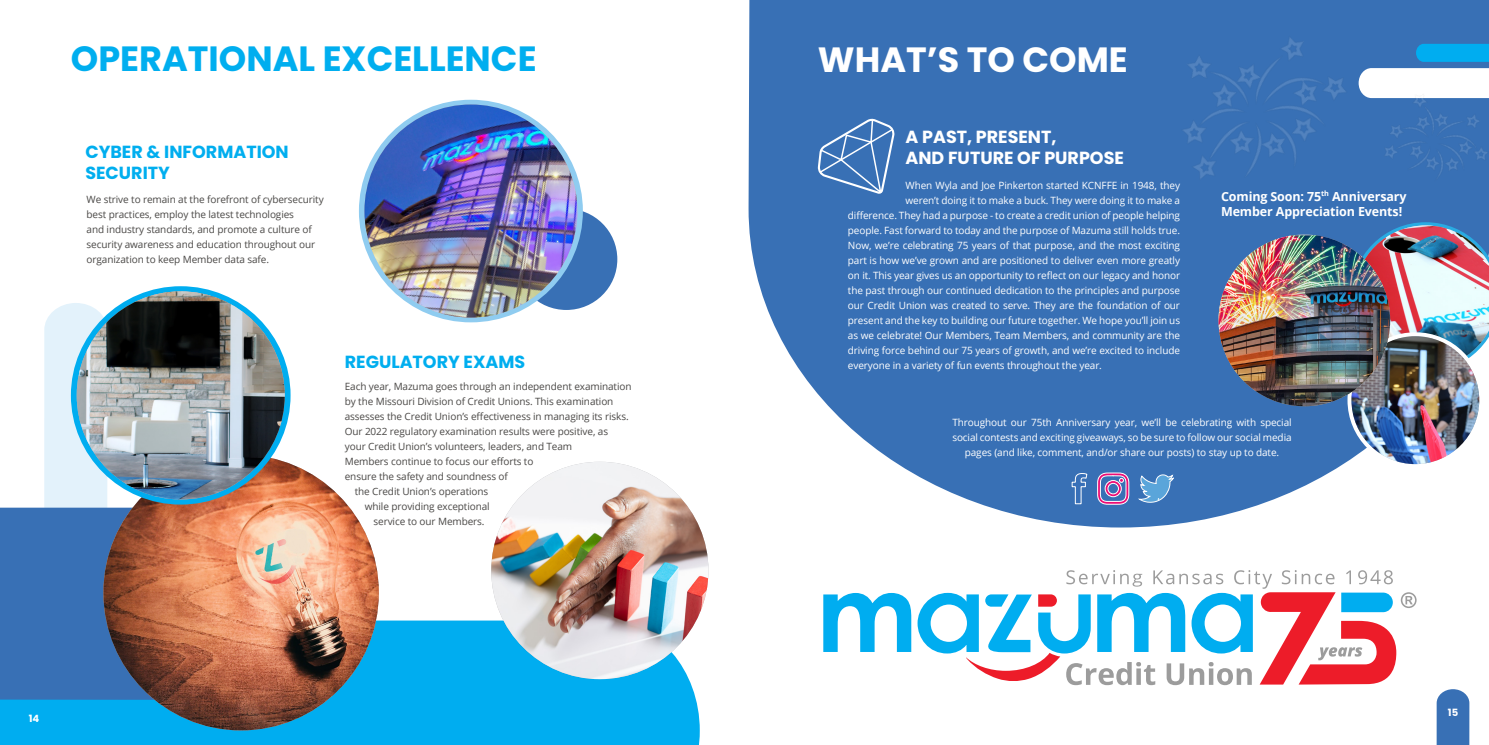
<style>
.page{position:relative;width:1489px;height:745px;background:#fff}
.page>*{position:absolute;margin:0;border:0;box-sizing:border-box;transform-origin:0 0}
.Headline{font:700 35px "Poppins";color:#00aeef}
.Headline-2{font:700 35px "Poppins";color:#fff}
.Sub_Title{font:700 17.5px/21px "Poppins";color:#00aeef}
.Sub_Title_white{font:700 17.5px/21px "Poppins";color:#fff}
.t1{font:700 12.5px/15px "Open Sans";letter-spacing:-.01em;color:#fff}
.t2{font:10px/15px "Open Sans";letter-spacing:-.01em;color:#fff;text-align:center}
.t3{font:10px/15px "Open Sans";letter-spacing:-.01em;color:#4a4846}
.t4{font:700 10px "Poppins";color:#fff}
</style>
<div class="page">
<div style="left:515px;top:208px;width:102px;height:102px;background:#3870b5;border-radius:50%"></div>
<div style="left:44px;top:303px;width:63px;height:204px;background:#e3f2fb"></div>
<svg style="left:1436px;top:689px;width:33px;height:55px;background:#467aba"></svg>
<svg style="left:748px;top:0;width:740px;height:527px;fill:#3870b5"></svg>
<div style="left:0;top:620px;width:699px;height:124px;background:#00adf0"></div>
<div style="left:0;top:507px;width:365px;height:192px;background:#3870b5"></div>
<svg style="left:1415px;top:44px;width:73px;height:11px"></svg>
<div style="left:359px;top:100px;width:224px;height:222px;background:#8fccf0;border-radius:50%"></div>
<img style="left:364px;top:104px;width:213px;height:213px;border-radius:106px">
<img style="left:103px;top:454px;width:276px;height:276px;border-radius:138px">
<img style="left:491px;top:461px;width:217px;height:217px;border-radius:109px">
<svg style="left:823px;top:593px;width:88px;height:58px"></svg>
<svg style="left:917px;top:570px;width:499px;height:114px"></svg>
<svg style="left:818px;top:117px;width:77px;height:79px;background:#5584bf"></svg>
<div style="left:1114px;top:0;width:262px;height:232px;background:#3870b5"></div>
<img style="left:1350px;top:55px;width:138px;height:155px">
<svg style="left:1350px;top:222px;width:138px;height:149px"></svg>
<img style="left:1353px;top:225px;width:135px;height:140px">
<svg style="left:1347px;top:332px;width:135px;height:136px"></svg>
<img style="left:1351px;top:336px;width:127px;height:128px;border-radius:64px">
<img style="left:1218px;top:235px;width:171px;height:171px">
<svg style="left:1071px;top:472px;width:16px;height:32px"></svg>
<svg style="left:1138px;top:456px;width:36px;height:47px;background:#528bc5"></svg>
<svg style="left:1096px;top:471px;width:33px;height:34px"></svg>
<div style="left:71px;top:286px;width:219px;height:218px;background:#00adf0;border-radius:50%"></div>
<img style="left:77px;top:291px;width:208px;height:208px;border-radius:104px">
<p class="Headline" style="left:71px;top:38px;width:467px">OPERATIONAL EXCELLENCE</p>
<p class="Headline-2" style="left:818px;top:39px;width:311px">WHAT’S TO COME</p>
<p class="Sub_Title" style="left:85px;top:141px;width:205px">CYBER &amp; INFORMATION<br>SECURITY</p>
<p class="t3" style="left:87px;top:192px;width:238px">We strive to remain at the forefront of cybersecurity best practices, employ the latest technologies<br>and industry standards, and promote a culture of security awareness and education throughout our organization to keep Member data safe.</p>
<p class="Sub_Title" style="left:345px;top:351px;width:182px">REGULATORY EXAMS</p>
<p class="t3" style="left:345px;top:378px;width:288px">Each year, Mazuma goes through an independent examination</p>
<p class="t3" style="left:345px;top:393px;width:270px">by the Missouri Division of Credit Unions. This examination</p>
<p class="t3" style="left:345px;top:408px;width:285px">assesses the Credit Union’s effectiveness in managing its risks.</p>
<p class="t3" style="left:345px;top:423px;width:265px">Our 2022 regulatory examination results were positive, as</p>
<p class="t3" style="left:345px;top:438px;width:229px">your Credit Union’s volunteers, leaders, and Team</p>
<p class="t3" style="left:345px;top:453px;width:190px">Members continue to focus our efforts to</p>
<p class="t3" style="left:345px;top:468px;width:164px">ensure the safety and soundness of</p>
<p class="t3" style="left:355px;top:483px;width:135px">the Credit Union’s operations</p>
<p class="t3" style="left:365px;top:498px;width:126px">while providing exceptional</p>
<p class="t3" style="left:373px;top:513px;width:112px">service to our Members.</p>
<p class="Sub_Title_white" style="left:905px;top:126px;width:220px">A PAST, PRESENT,<br>AND FUTURE OF PURPOSE</p>
<p class="t2" style="left:905px;top:177px;width:276px">When Wyla and Joe Pinkerton started KCNFFE in 1948, they</p>
<p class="t2" style="left:905px;top:192px;width:276px">weren’t doing it to make a buck. They were doing it to make a</p>
<p class="t2" style="left:848px;top:207px;width:333px">difference. They had a purpose - to create a credit union of people helping</p>
<p class="t2" style="left:848px;top:222px;width:333px">people. Fast forward to today and the purpose of Mazuma still holds true.</p>
<p class="t2" style="left:848px;top:237px;width:333px">Now, we’re celebrating 75 years of that purpose, and the most exciting</p>
<p class="t2" style="left:848px;top:252px;width:333px">part is how we’ve grown and are positioned to deliver even more greatly</p>
<p class="t2" style="left:848px;top:267px;width:333px">on it. This year gives us an opportunity to reflect on our legacy and honor</p>
<p class="t2" style="left:848px;top:282px;width:333px">the past through our continued dedication to the principles and purpose</p>
<p class="t2" style="left:848px;top:297px;width:333px">our Credit Union was created to serve. They are the foundation of our</p>
<p class="t2" style="left:848px;top:312px;width:333px">present and the key to building our future together. We hope you’ll join us</p>
<p class="t2" style="left:848px;top:327px;width:333px">as we celebrate! Our Members, Team Members, and community are the</p>
<p class="t2" style="left:848px;top:342px;width:333px">driving force behind our 75 years of growth, and we’re excited to include</p>
<p class="t2" style="left:848px;top:357px;width:255px">everyone in a variety of fun events throughout the year.</p>
<p class="t1" style="left:1220px;top:188px;width:187px">Coming Soon: 75<sup>th</sup> Anniversary<br>Member Appreciation Events!</p>
<p class="t2" style="left:952px;top:414px;width:341px">Throughout our 75th Anniversary year, we’ll be celebrating with special social contests and exciting giveaways, so be sure to follow our social media pages (and like, comment, and/or share our posts) to stay up to date.</p>
<p class="t4" style="left:29px;top:712px;width:12px">14</p>
<p class="t4" style="left:1447px;top:705px;width:12px">15</p>
</div>
